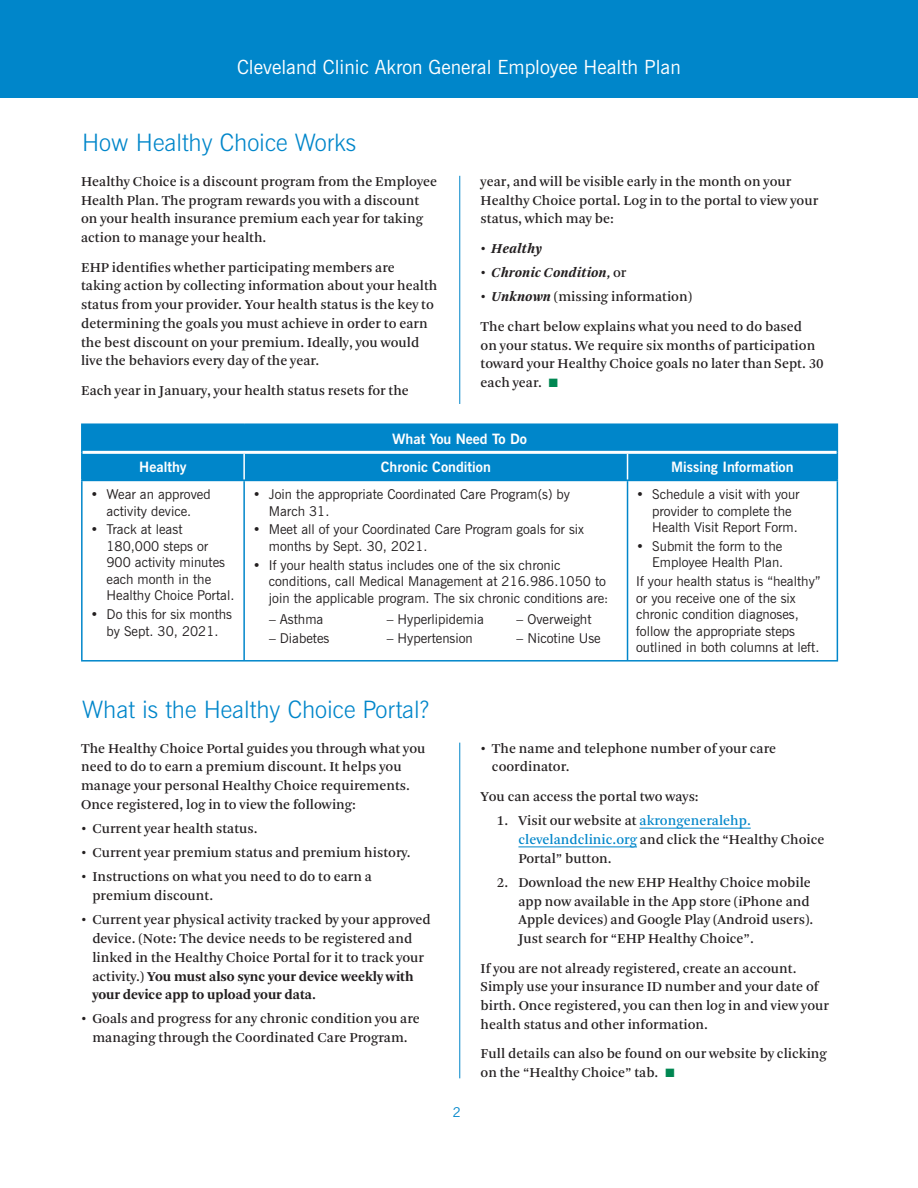
<style>
.page{position:relative;width:918px;height:1188px;background:#fff}
.page>*{position:absolute;margin:0;border:0;box-sizing:border-box;transform-origin:0 0}
.t1{font:300 24px "News Gothic BT";color:#0086ca}
.t2{font:19.5px "News Gothic BT";color:#fff}
.t3{font:14.25px/18.8px "Arnhem";color:#231f20}
.t4{font:700 14.25px "News Gothic BT";color:#fff}
.t5{font:italic 700 14.25px "Arnhem";color:#231f20}
.t6{font:13.5px/16.5px "News Gothic BT";color:#231f20}
.t7{font:13.5px "News Gothic BT";color:#0086ca}
.s1{font-weight:400;font-style:normal}
.s2{font-weight:700;font-style:italic}
.s3{font-weight:700}
.s4{color:#0086ca}
</style>
<div class="page">
<div style="left:0;top:0;width:918px;height:97px;background:#0086ca"></div>
<hr style="left:640px;top:828px;width:111px;height:1px;background:#0086ca">
<hr style="left:518px;top:847px;width:119px;height:1px;background:#0086ca">
<hr style="left:459px;top:176px;width:1px;height:228px;background:#0086ca">
<hr style="left:459px;top:743px;width:1px;height:335px;background:#0086ca">
<hr style="left:81px;top:481px;width:2px;height:179px;background:#0086ca">
<hr style="left:243px;top:481px;width:2px;height:179px;background:#0086ca">
<hr style="left:627px;top:481px;width:1px;height:179px;background:#0086ca">
<hr style="left:837px;top:481px;width:1px;height:179px;background:#0086ca">
<hr style="left:81px;top:660px;width:757px;height:2px;background:#0086ca">
<hr style="left:81px;top:423px;width:163px;height:2px;background:#0086ca">
<hr style="left:81px;top:425px;width:2px;height:27px;background:#0086ca">
<hr style="left:244px;top:423px;width:594px;height:2px;background:#0086ca">
<hr style="left:81px;top:452px;width:2px;height:28px;background:#0086ca">
<div style="left:82px;top:425px;width:756px;height:55px;background:#0086ca"></div>
<hr style="left:81px;top:480px;width:757px;height:1px;background:#0086ca">
<hr style="left:83px;top:451px;width:754px;height:3px;background:#fff">
<h2 class="t2" style="left:237px;top:60px;width:445px">Cleveland Clinic Akron General Employee Health Plan</h2>
<h1 class="t1" style="left:82px;top:134px;width:276px">How Healthy Choice Works</h1>
<p class="t3" style="left:81px;top:173px;width:358px">Healthy Choice is a discount program from the Employee Health Plan. The program rewards you with a discount on your health insurance premium each year for taking action to manage your health.</p>
<p class="t3" style="left:81px;top:259px;width:358px">EHP identifies whether participating members are taking action by collecting information about your health status from your provider. Your health status is the key to determining the goals you must achieve in order to earn the best discount on your premium. Ideally, you would live the behaviors every day of the year.</p>
<p class="t3" style="left:81px;top:382px;width:329px">Each year in January, your health status resets for the</p>
<p class="t3" style="left:481px;top:173px;width:339px">year, and will be visible early in the month on your<br>Healthy Choice portal. Log in to the portal to view your status, which may be:</p>
<p class="t5" style="left:481px;top:243px;width:63px">• Healthy</p>
<p class="t5" style="left:481px;top:267px;width:147px">• Chronic Condition, <span class="s1">or</span></p>
<p class="t3" style="left:481px;top:283px;width:323px;line-height:29.5px"><span class="s2">• Unknown</span> (missing information)<br>The chart below explains what you need to do based</p>
<p class="t3" style="left:481px;top:337px;width:345px">on your status. We require six months of participation toward your Healthy Choice goals no later than Sept. 30 each year.</p>
<p class="t4" style="left:392px;top:433px;width:136px">What You Need To Do</p>
<p class="t4" style="left:139px;top:461px;width:49px">Healthy</p>
<p class="t4" style="left:381px;top:461px;width:112px">Chronic Condition</p>
<p class="t4" style="left:671px;top:461px;width:124px">Missing Information</p>
<p class="t6" style="left:90px;top:487px;width:122px;text-align:center">• Wear an approved activity device.</p>
<p class="t6" style="left:107px;top:523px;width:129px;text-indent:-16px">• Track at least<br>180,000 steps or<br>900 activity minutes each month in the<br>Healthy Choice Portal.</p>
<p class="t6" style="left:90px;top:607px;width:143px;text-align:center">• Do this for six months by Sept. 30, 2021.</p>
<p class="t6" style="left:652px;top:487px;width:149px;text-indent:-16px">• Schedule a visit with your provider to complete the<br>Health Visit Report Form.</p>
<p class="t6" style="left:636px;top:539px;width:148px;text-align:right">• Submit the form to the<br>Employee Health Plan.</p>
<p class="t6" style="left:636px;top:574px;width:186px">If your health status is “healthy” or you receive one of the six chronic condition diagnoses, follow the appropriate steps outlined in both columns at left.</p>
<p class="t6" style="left:269px;top:487px;width:303px;text-indent:-16px">• Join the appropriate Coordinated Care Program(s) by<br>March 31.</p>
<p class="t6" style="left:269px;top:523px;width:317px;text-indent:-16px">• Meet all of your Coordinated Care Program goals for six months by Sept. 30, 2021.</p>
<p class="t6" style="left:269px;top:558px;width:341px;text-indent:-16px">• If your health status includes one of the six chronic conditions, call Medical Management at 216.986.1050 to join the applicable program. The six chronic conditions are:</p>
<p class="t6" style="left:269px;top:612px;width:56px">– Asthma</p>
<p class="t6" style="left:269px;top:631px;width:62px">– Diabetes</p>
<p class="t6" style="left:517px;top:612px;width:76px">– Overweight</p>
<p class="t6" style="left:517px;top:631px;width:86px">– Nicotine Use</p>
<p class="t6" style="left:387px;top:612px;width:99px">– Hyperlipidemia</p>
<p class="t6" style="left:387px;top:631px;width:88px">– Hypertension</p>
<h1 class="t1" style="left:82px;top:701px;width:348px">What is the Healthy Choice Portal?</h1>
<p class="t3" style="left:81px;top:740px;width:346px">The Healthy Choice Portal guides you through what you need to do to earn a premium discount. It helps you manage your personal Healthy Choice requirements.<br>Once registered, log in to view the following:</p>
<p class="t3" style="left:81px;top:820px;width:178px">• Current year health status.</p>
<p class="t3" style="left:81px;top:845px;width:331px">• Current year premium status and premium history.</p>
<p class="t3" style="left:92px;top:869px;width:281px;text-indent:-11px">• Instructions on what you need to do to earn a premium discount.</p>
<p class="t3" style="left:92px;top:912px;width:340px;text-indent:-11px">• Current year physical activity tracked by your approved device. (Note: The device needs to be registered and linked in the Healthy Choice Portal for it to track your activity.) <span class="s3">You must also sync your device weekly with your device app to upload your data.</span></p>
<p class="t3" style="left:81px;top:1011px;width:340px;text-align:center">• Goals and progress for any chronic condition you are managing through the Coordinated Care Program.</p>
<p class="t7" style="left:453px;top:1108px;width:10px">2</p>
<p class="t3" style="left:492px;top:740px;width:286px;text-indent:-11px">• The name and telephone number of your care coordinator.</p>
<p class="t3" style="left:481px;top:788px;width:220px">You can access the portal two ways:</p>
<p class="t3" style="left:518px;top:813px;width:308px;text-indent:-22px">1. Visit our website at <span class="s4">akrongeneralehp. clevelandclinic.org</span> and click the “Healthy Choice<br>Portal” button.</p>
<p class="t3" style="left:518px;top:874px;width:296px;text-indent:-22px">2. Download the new EHP Healthy Choice mobile app now available in the App store (iPhone and Apple devices) and Google Play (Android users).<br>Just search for “EHP Healthy Choice”.</p>
<p class="t3" style="left:481px;top:960px;width:350px">If you are not already registered, create an account.<br>Simply use your insurance ID number and your date of birth. Once registered, you can then log in and view your health status and other information.</p>
<p class="t3" style="left:481px;top:1046px;width:348px">Full details can also be found on our website by clicking on the “Healthy Choice” tab.</p>
</div>
